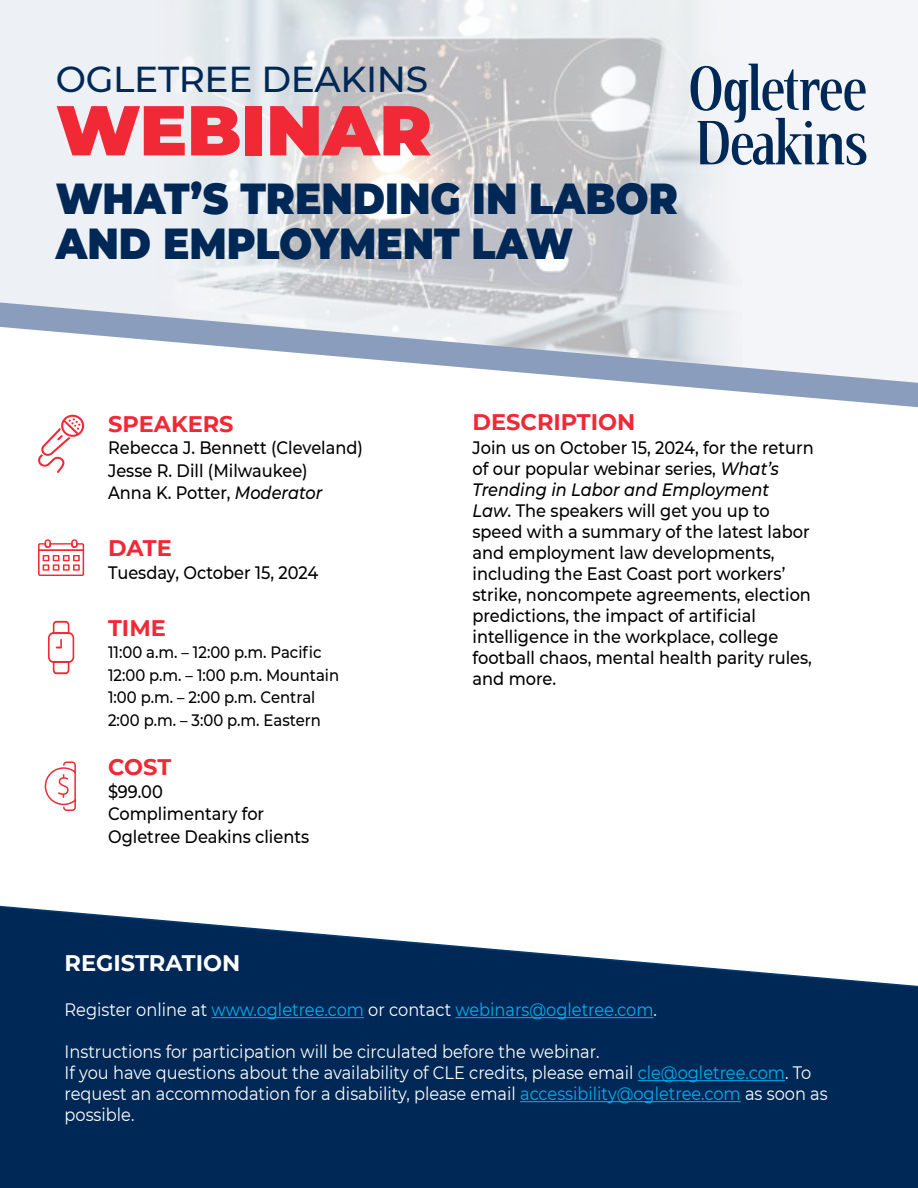
<style>
.page{position:relative;width:918px;height:1188px;background:#fff}
.page>*{position:absolute;margin:0;border:0;box-sizing:border-box;transform-origin:0 0}
.t1{font:900 70.35px "Montserrat";color:#f12836}
.t2{font:900 43.5px/45px "Montserrat";color:#002856;scale:.9 1}
.t3{font:500 36px "Montserrat";letter-spacing:-.01em;color:#002856}
.t4{font:700 22.5px "Montserrat";color:#f12836}
.t5{font:700 22.5px "Montserrat";color:#fff}
.t6{font:500 18px/21px "Montserrat";color:#000;scale:.9 1}
.t7{font:18px/21px "Montserrat";color:#fff;scale:.9 1}
.t8{font:18px "Montserrat";color:#00aeef;scale:.9 1}
.t9{font:500 16.5px/22.5px "Montserrat";color:#000;scale:.9 1}
.s1{font-style:italic}
.s2{color:#fff}
.s3{color:#00aeef}
</style>
<div class="page">
<div style="left:0;top:0;width:132px;height:303px;background:#edf0f5"></div>
<div style="left:742px;top:0;width:176px;height:303px;background:#f3f5f8"></div>
<img style="left:132px;top:0;width:610px;height:303px">
<svg style="left:0;top:905px;width:918px;height:283px;background:#24476e"></svg>
<svg style="left:691px;top:64px;width:175px;height:101px"></svg>
<div style="left:805px;top:121px;width:7px;height:7px;background:#002856;border-radius:50%"></div>
<hr style="left:212px;top:1017px;width:152px;height:1px;background:#00aeef">
<hr style="left:456px;top:1017px;width:198px;height:1px;background:#00aeef">
<hr style="left:638px;top:1080px;width:147px;height:1px;background:#00aeef">
<hr style="left:520px;top:1101px;width:221px;height:1px;background:#00aeef">
<svg style="left:0;top:303px;width:918px;height:104px"></svg>
<svg style="left:44px;top:761px;width:32px;height:50px"></svg>
<svg style="left:38px;top:539px;width:46px;height:37px"></svg>
<svg style="left:48px;top:621px;width:26px;height:53px"></svg>
<svg style="left:38px;top:414px;width:47px;height:59px"></svg>
<h3 class="t3" style="left:56px;top:54px;width:374px">OGLETREE DEAKINS</h3>
<h1 class="t1" style="left:56px;top:78px;width:378px">WEBINAR</h1>
<h2 class="t2" style="left:56px;top:173px;width:693px">WHAT’S TRENDING IN LABOR<br>AND EMPLOYMENT LAW</h2>
<p class="t4" style="left:108px;top:408px;width:127px">SPEAKERS</p>
<p class="t6" style="left:108px;top:436px;width:285px;line-height:22.5px">Rebecca J. Bennett (Cleveland)<br>Jesse R. Dill (Milwaukee)<br>Anna K. Potter, <span class="s1">Moderator</span></p>
<p class="t4" style="left:108px;top:532px;width:65px">DATE</p>
<p class="t6" style="left:108px;top:561px;width:235px">Tuesday, October 15, 2024</p>
<p class="t4" style="left:108px;top:612px;width:59px">TIME</p>
<p class="t9" style="left:108px;top:641px;width:258px">11:00 a.m. – 12:00 p.m. Pacific<br>12:00 p.m. – 1:00 p.m. Mountain<br>1:00 p.m. – 2:00 p.m. Central<br>2:00 p.m. – 3:00 p.m. Eastern</p>
<p class="t4" style="left:108px;top:751px;width:65px">COST</p>
<p class="t6" style="left:108px;top:779px;width:225px;line-height:22.5px">$99.00<br>Complimentary for<br>Ogletree Deakins clients</p>
<p class="t4" style="left:472px;top:406px;width:164px">DESCRIPTION</p>
<p class="t6" style="left:472px;top:436px;width:381px">Join us on October 15, 2024, for the return of our popular webinar series, <span class="s1">What’s Trending in Labor and Employment<br>Law</span>. The speakers will get you up to speed with a summary of the latest labor and employment law developments, including the East Coast port workers’ strike, noncompete agreements, election predictions, the impact of artificial intelligence in the workplace, college football chaos, mental health parity rules, and more.</p>
<p class="t5" style="left:65px;top:947px;width:177px">REGISTRATION</p>
<p class="t8" style="left:65px;top:998px;width:660px"><span class="s2">Register online at</span> www.ogletree.com <span class="s2">or contact</span> webinars@ogletree.com<span class="s2">.</span></p>
<p class="t7" style="left:65px;top:1041px;width:849px">Instructions for participation will be circulated before the webinar.<br>If you have questions about the availability of CLE credits, please email <span class="s3">cle@ogletree.com</span>. To request an accommodation for a disability, please email <span class="s3">accessibility@ogletree.com</span> as soon as possible.</p>
</div>
